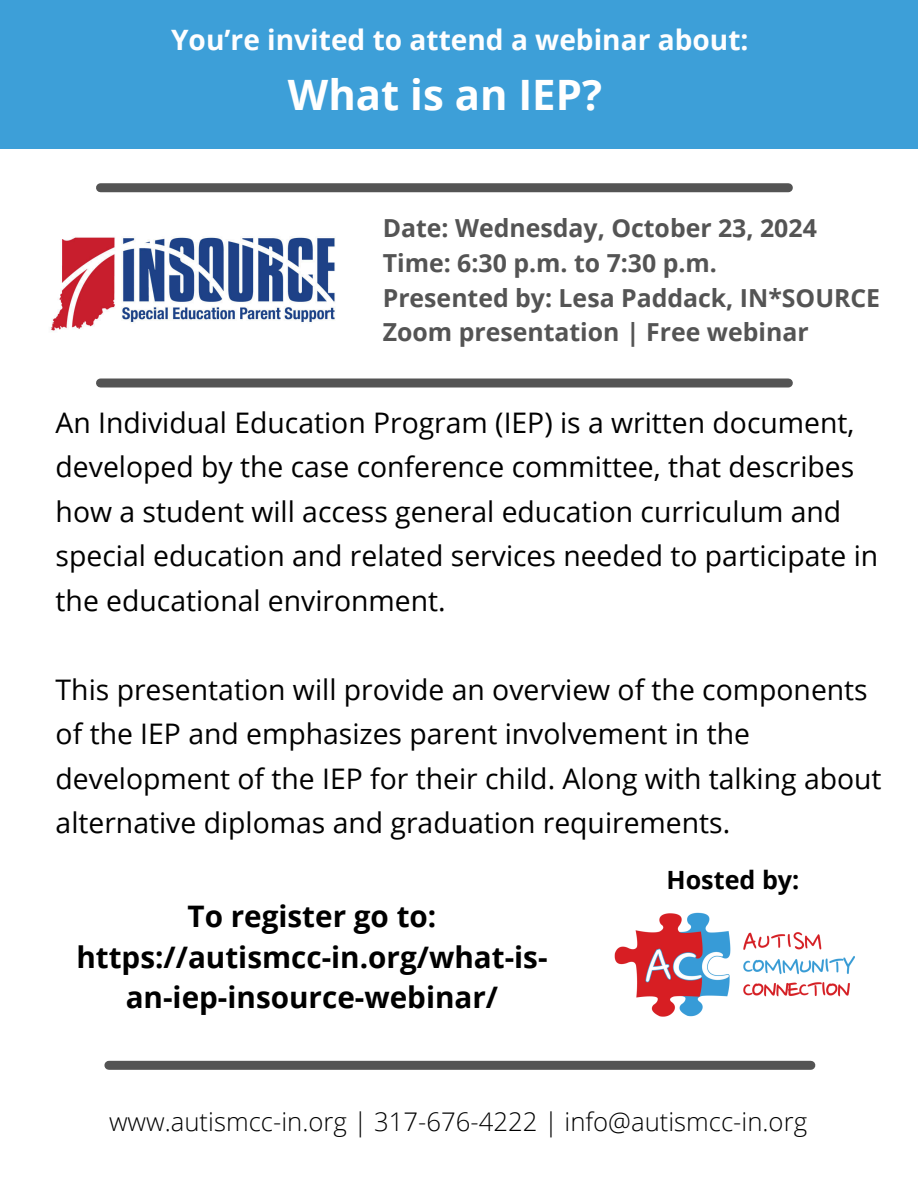
<style>
.page{position:relative;width:918px;height:1188px;background:#fff}
.page>*{position:absolute;margin:0;border:0;box-sizing:border-box;transform-origin:0 0}
.t1{font:700 41.85px "Open Sans";color:#fff}
.t2{font:700 29.7px/40.5px "Open Sans";color:#000;text-align:center}
.t3{font:28.35px/44.5px "Open Sans";color:#000}
.t4{font:700 28.05px "Open Sans";color:#fefeff}
.t5{font:300 25.65px "Open Sans";color:#000}
.t6{font:700 25.2px "Open Sans";color:#000}
.t7{font:700 24.9px/34.7px "Open Sans";color:#545454}
</style>
<div class="page">
<img style="left:614px;top:912px;width:241px;height:105px">
<div style="left:100px;top:379px;width:688px;height:9px;background:#545454"></div>
<div style="left:100px;top:183px;width:688px;height:9px;background:#545454"></div>
<div style="left:0;top:0;width:918px;height:149px;background:#3d9fd8"></div>
<div style="left:109px;top:1061px;width:702px;height:9px;background:#545454"></div>
<img style="left:51px;top:237px;width:284px;height:94px">
<h4 class="t4" style="left:171px;top:20px;width:579px">You’re invited to attend a webinar about:</h4>
<h3 class="t1" style="left:288px;top:66px;width:316px">What is an IEP?</h3>
<h3 class="t7" style="left:383px;top:210px;width:499px">Date: Wednesday, October 23, 2024<br>Time: 6:30 p.m. to 7:30 p.m.<br>Presented by: Lesa Paddack, IN*SOURCE Zoom presentation | Free webinar</h3>
<h1 class="t3" style="left:56px;top:400px;width:824px">An Individual Education Program (IEP) is a written document, developed by the case conference committee, that describes how a student will access general education curriculum and special education and related services needed to participate in the educational environment.</h1>
<p class="t3" style="left:56px;top:667px;width:828px">This presentation will provide an overview of the components of the IEP and emphasizes parent involvement in the development of the IEP for their child. Along with talking about alternative diplomas and graduation requirements.</p>
<h2 class="t2" style="left:76px;top:896px;width:473px">To register go to: https://autismcc-in.org/what-is&shy;an-iep-insource-webinar/</h2>
<p class="t6" style="left:667px;top:862px;width:134px">Hosted by:</p>
<p class="t5" style="left:109px;top:1103px;width:700px">www.autismcc-in.org | 317-676-4222 | info@autismcc-in.org</p>
</div>
